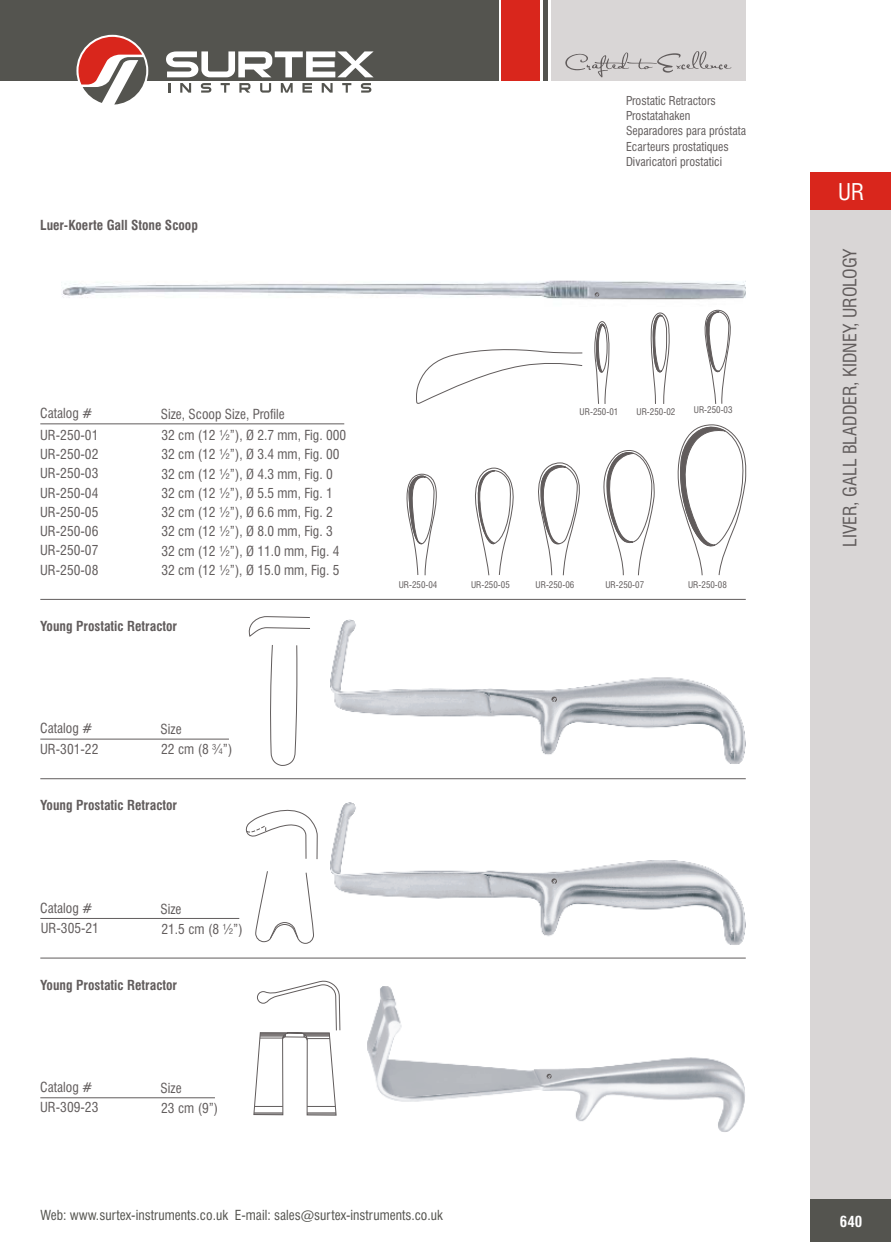
<style>
.page{position:relative;width:891px;height:1242px;background:#fff}
.page>*{position:absolute;margin:0;border:0;box-sizing:border-box;transform-origin:0 0}
.t1{font:condensed 22.5px "Swiss 721 BT";color:#fff}
.t2{font:condensed 18px "Swiss 721 BT";color:#615c5c}
.t3{font:700 condensed 15px "Swiss 721 BT";color:#fff}
.t4{font:condensed 13.5px/19.2px "Swiss 721 BT";color:#615c5c}
.t5{font:700 condensed 13.5px "Swiss 721 BT";color:#615c5c}
.t6{font:condensed 13.5px "Swiss 721 BT";color:#54544f}
.t7{font:condensed 12px/15.3px "Swiss 721 BT";color:#615c5c}
.t8{font:condensed 9px "Swiss 721 BT";color:#615c5c}
</style>
<div class="page">
<img style="left:337px;top:619px;width:409px;height:145px">
<svg style="left:551px;top:697px;width:6px;height:5px"></svg>
<hr style="left:40px;top:599px;width:706px;height:1px;background:#615c5c">
<hr style="left:40px;top:778px;width:706px;height:1px;background:#615c5c">
<hr style="left:40px;top:958px;width:706px;height:1px;background:#615c5c">
<hr style="left:40px;top:424px;width:304px;height:1px;background:#615c5c">
<hr style="left:40px;top:739px;width:189px;height:1px;background:#615c5c">
<hr style="left:40px;top:918px;width:199px;height:1px;background:#615c5c">
<hr style="left:40px;top:1098px;width:175px;height:1px;background:#615c5c">
<img style="left:62px;top:280px;width:684px;height:20px">
<img style="left:367px;top:986px;width:378px;height:146px">
<svg style="left:248px;top:621px;width:5px;height:16px"></svg>
<svg style="left:243px;top:778px;width:10px;height:59px"></svg>
<svg style="left:253px;top:280px;width:84px;height:836px"></svg>
<svg style="left:255px;top:1106px;width:28px;height:1px"></svg>
<svg style="left:254px;top:1113px;width:29px;height:2px"></svg>
<svg style="left:307px;top:1106px;width:28px;height:1px"></svg>
<svg style="left:307px;top:1113px;width:29px;height:2px"></svg>
<svg style="left:257px;top:980px;width:84px;height:61px"></svg>
<svg style="left:416px;top:349px;width:167px;height:55px"></svg>
<svg style="left:704px;top:310px;width:27px;height:94px"></svg>
<svg style="left:406px;top:473px;width:31px;height:103px"></svg>
<svg style="left:475px;top:467px;width:39px;height:109px"></svg>
<svg style="left:538px;top:462px;width:42px;height:114px"></svg>
<svg style="left:594px;top:312px;width:76px;height:264px"></svg>
<svg style="left:677px;top:424px;width:70px;height:152px"></svg>
<div style="left:0;top:0;width:498px;height:80px;background:#54544f"></div>
<div style="left:502px;top:0;width:38px;height:80px;background:#d9261c"></div>
<hr style="left:543px;top:0;width:4px;height:80px;background:#54544f">
<div style="left:551px;top:0;width:195px;height:80px;background:#d9d6d6"></div>
<svg style="left:565px;top:51px;width:166px;height:26px"></svg>
<svg style="left:76px;top:35px;width:72px;height:72px"></svg>
<svg style="left:79px;top:37px;width:67px;height:68px"></svg>
<svg style="left:168px;top:83px;width:2px;height:10px"></svg>
<svg style="left:180px;top:83px;width:11px;height:10px"></svg>
<svg style="left:201px;top:83px;width:10px;height:10px"></svg>
<svg style="left:221px;top:83px;width:9px;height:10px"></svg>
<svg style="left:239px;top:83px;width:11px;height:10px"></svg>
<svg style="left:260px;top:83px;width:11px;height:10px"></svg>
<svg style="left:281px;top:83px;width:12px;height:10px"></svg>
<svg style="left:302px;top:83px;width:10px;height:10px"></svg>
<svg style="left:322px;top:83px;width:11px;height:10px"></svg>
<svg style="left:342px;top:83px;width:9px;height:10px"></svg>
<svg style="left:361px;top:83px;width:10px;height:10px"></svg>
<svg style="left:166px;top:51px;width:208px;height:26px"></svg>
<div style="left:811px;top:173px;width:80px;height:1069px;background:#d9d6d6"></div>
<div style="left:811px;top:1200px;width:80px;height:42px;background:#54544f"></div>
<div style="left:811px;top:173px;width:80px;height:37px;background:#d9261c"></div>
<svg style="left:595px;top:292px;width:4px;height:5px"></svg>
<img style="left:329px;top:801px;width:417px;height:145px">
<svg style="left:551px;top:878px;width:6px;height:6px"></svg>
<svg style="left:547px;top:1074px;width:5px;height:5px"></svg>
<p class="t5" style="left:40px;top:220px;width:159px">Luer-Koerte Gall Stone Scoop</p>
<p class="t7" style="left:626px;top:94px;width:122px">Prostatic Retractors<br>Prostatahaken<br>Separadores para próstata<br>Ecarteurs prostatiques<br>Divaricatori prostatici</p>
<p class="t4" style="left:40px;top:404px;width:60px;line-height:21.9px">Catalog #<br>UR-250-01</p>
<p class="t4" style="left:40px;top:446px;width:60px;text-align:justify">UR-250-02<br>UR-250-03<br>UR-250-04<br>UR-250-05<br>UR-250-06<br>UR-250-07<br>UR-250-08</p>
<p class="t4" style="left:161px;top:406px;width:126px">Size, Scoop Size, Profile</p>
<p class="t4" style="left:161px;top:427px;width:186px">32 cm (12 ½”), Ø 2.7 mm, Fig. 000<br>32 cm (12 ½”), Ø 3.4 mm, Fig. 00<br>32 cm (12 ½”), Ø 4.3 mm, Fig. 0<br>32 cm (12 ½”), Ø 5.5 mm, Fig. 1<br>32 cm (12 ½”), Ø 6.6 mm, Fig. 2<br>32 cm (12 ½”), Ø 8.0 mm, Fig. 3<br>32 cm (12 ½”), Ø 11.0 mm, Fig. 4<br>32 cm (12 ½”), Ø 15.0 mm, Fig. 5</p>
<p class="t5" style="left:40px;top:621px;width:138px">Young Prostatic Retractor</p>
<p class="t4" style="left:40px;top:720px;width:60px;line-height:20.4px">Catalog #<br>UR-301-22</p>
<p class="t4" style="left:161px;top:721px;width:23px">Size</p>
<p class="t4" style="left:161px;top:741px;width:73px">22 cm (8 ¾”)</p>
<p class="t5" style="left:40px;top:800px;width:138px">Young Prostatic Retractor</p>
<p class="t4" style="left:40px;top:899px;width:60px;line-height:20.4px">Catalog #<br>UR-305-21</p>
<p class="t4" style="left:161px;top:900px;width:23px">Size</p>
<p class="t4" style="left:162px;top:920px;width:83px">21.5 cm (8 ½”)</p>
<p class="t5" style="left:40px;top:980px;width:138px">Young Prostatic Retractor</p>
<p class="t4" style="left:40px;top:1078px;width:60px;line-height:20.4px">Catalog #<br>UR-309-23</p>
<p class="t4" style="left:161px;top:1080px;width:23px">Size</p>
<p class="t4" style="left:161px;top:1100px;width:59px">23 cm (9”)</p>
<p class="t8" style="left:580px;top:408px;width:40px">UR-250-01</p>
<p class="t8" style="left:637px;top:408px;width:40px">UR-250-02</p>
<p class="t8" style="left:694px;top:406px;width:40px">UR-250-03</p>
<p class="t8" style="left:399px;top:581px;width:40px">UR-250-04</p>
<p class="t8" style="left:471px;top:581px;width:40px">UR-250-05</p>
<p class="t8" style="left:536px;top:581px;width:40px">UR-250-06</p>
<p class="t8" style="left:605px;top:581px;width:40px">UR-250-07</p>
<p class="t8" style="left:688px;top:581px;width:40px">UR-250-08</p>
<p class="t6" style="left:40px;top:1210px;width:404px">Web: www.surtex-instruments.co.uk E-mail: sales@surtex-instruments.co.uk</p>
<h1 class="t1" style="left:838px;top:182px;width:28px">UR</h1>
<h2 class="t2" style="left:843px;top:547px;width:299px;rotate:-90deg">LIVER, GALL BLADDER, KIDNEY, UROLOGY</h2>
<p class="t3" style="left:840px;top:1215px;width:24px">640</p>
</div>
